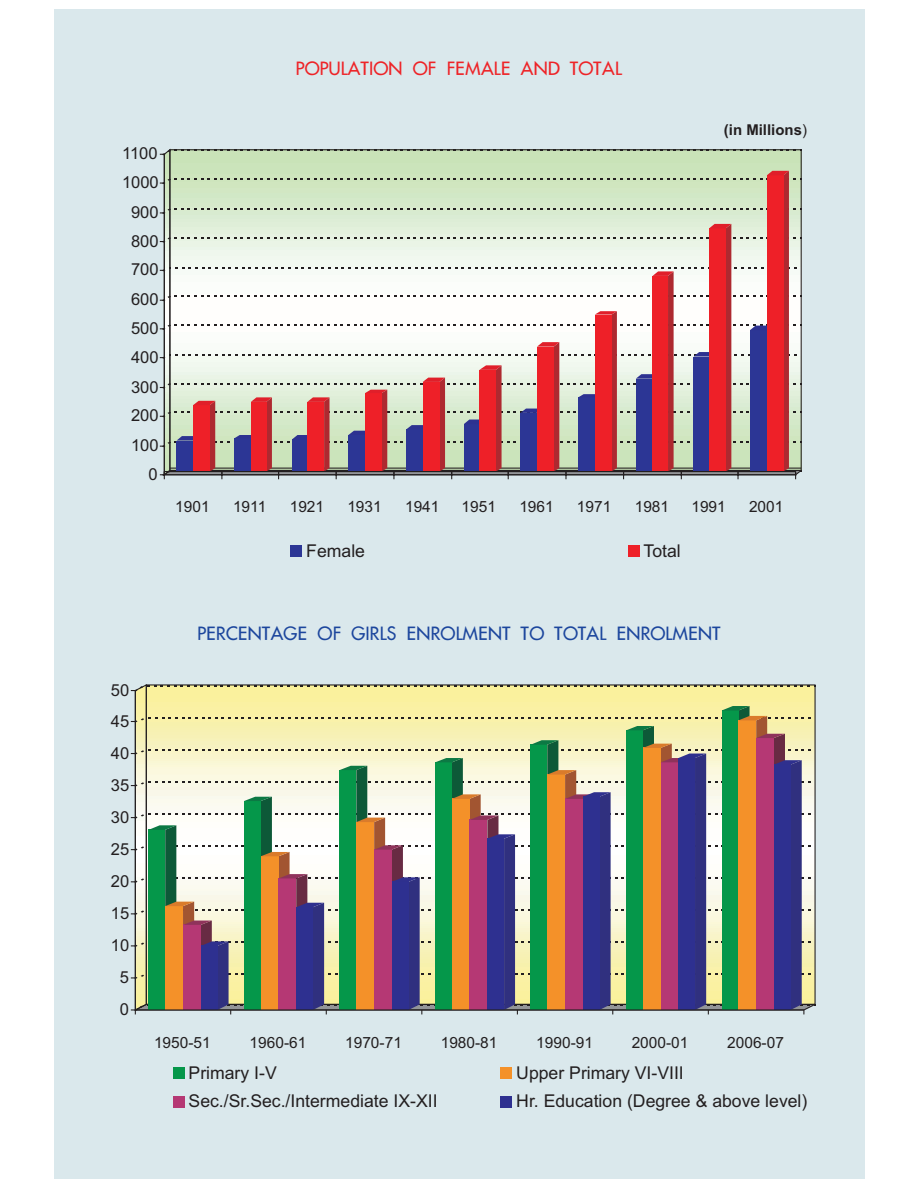
<style>
.page{position:relative;width:918px;height:1188px;background:#fff}
.page>*{position:absolute;margin:0;border:0;box-sizing:border-box;transform-origin:0 0}
.t1{font:100 22.5px "Futura";color:#1c469d}
.t2{font:100 22.5px "Futura";color:#ee2327}
.t3{font:17.7px "Arial";color:#231f20}
.t4{font:16.5px "Arial";color:#231f20}
.t5{font:15.45px "Arial";color:#231f20}
.t6{font:700 15px "Arial";color:#231f20}
.s1{font-weight:400}
</style>
<div class="page">
<div style="left:54px;top:9px;width:810px;height:1170px;background:#dae8ec"></div>
<svg style="left:160px;top:148px;width:642px;height:331px;background:#d0bcb5"></svg>
<div style="left:291px;top:545px;width:11px;height:12px;background:#2c3695"></div>
<div style="left:628px;top:545px;width:11px;height:12px;background:#ee2028"></div>
<svg style="left:131px;top:684px;width:685px;height:330px;background:#a8a18c"></svg>
<div style="left:173px;top:1068px;width:11px;height:11px;background:#05974a"></div>
<div style="left:501px;top:1068px;width:11px;height:11px;background:#f49129"></div>
<div style="left:173px;top:1096px;width:11px;height:12px;background:#b53874"></div>
<div style="left:501px;top:1096px;width:11px;height:12px;background:#2e3090"></div>
<p class="t2" style="left:296px;top:61px;width:328px">POPULATION OF FEMALE AND TOTAL</p>
<p class="t4" style="left:122px;top:147px;width:37px">1100</p>
<p class="t4" style="left:122px;top:176px;width:38px">1000</p>
<p class="t4" style="left:131px;top:206px;width:29px">900</p>
<p class="t4" style="left:131px;top:235px;width:29px">800</p>
<p class="t4" style="left:131px;top:263px;width:29px">700</p>
<p class="t4" style="left:131px;top:293px;width:29px">600</p>
<p class="t4" style="left:131px;top:322px;width:29px">500</p>
<p class="t4" style="left:131px;top:351px;width:29px">400</p>
<p class="t4" style="left:131px;top:381px;width:29px">300</p>
<p class="t4" style="left:131px;top:409px;width:29px">200</p>
<p class="t4" style="left:131px;top:439px;width:29px">100</p>
<p class="t4" style="left:149px;top:468px;width:11px">0</p>
<p class="t6" style="left:724px;top:124px;width:85px">(in Millions<span class="s1">)</span></p>
<p class="t5" style="left:175px;top:501px;width:36px">1901</p>
<p class="t5" style="left:233px;top:501px;width:35px">1911</p>
<p class="t5" style="left:290px;top:501px;width:36px">1921</p>
<p class="t5" style="left:347px;top:501px;width:36px">1931</p>
<p class="t5" style="left:405px;top:501px;width:36px">1941</p>
<p class="t5" style="left:462px;top:501px;width:36px">1951</p>
<p class="t5" style="left:519px;top:501px;width:36px">1961</p>
<p class="t5" style="left:577px;top:501px;width:36px">1971</p>
<p class="t5" style="left:635px;top:501px;width:36px">1981</p>
<p class="t5" style="left:691px;top:501px;width:36px">1991</p>
<p class="t5" style="left:749px;top:501px;width:36px">2001</p>
<p class="t3" style="left:306px;top:544px;width:60px">Female</p>
<p class="t3" style="left:644px;top:544px;width:39px">Total</p>
<p class="t4" style="left:111px;top:684px;width:20px">50</p>
<p class="t4" style="left:111px;top:715px;width:20px">45</p>
<p class="t4" style="left:111px;top:747px;width:20px">40</p>
<p class="t4" style="left:111px;top:779px;width:20px">35</p>
<p class="t4" style="left:111px;top:811px;width:20px">30</p>
<p class="t4" style="left:111px;top:843px;width:20px">25</p>
<p class="t4" style="left:111px;top:875px;width:20px">20</p>
<p class="t4" style="left:111px;top:907px;width:20px">15</p>
<p class="t4" style="left:111px;top:939px;width:20px">10</p>
<p class="t4" style="left:120px;top:971px;width:11px">5</p>
<p class="t4" style="left:120px;top:1003px;width:11px">0</p>
<p class="t1" style="left:198px;top:625px;width:525px">PERCENTAGE OF GIRLS ENROLMENT TO TOTAL ENROLMENT</p>
<p class="t5" style="left:154px;top:1037px;width:58px">1950-51</p>
<p class="t5" style="left:250px;top:1037px;width:58px">1960-61</p>
<p class="t5" style="left:345px;top:1037px;width:58px">1970-71</p>
<p class="t5" style="left:441px;top:1037px;width:58px">1980-81</p>
<p class="t5" style="left:536px;top:1037px;width:58px">1990-91</p>
<p class="t5" style="left:632px;top:1037px;width:58px">2000-01</p>
<p class="t5" style="left:727px;top:1037px;width:58px">2006-07</p>
<p class="t3" style="left:189px;top:1066px;width:90px">Primary I-V</p>
<p class="t3" style="left:516px;top:1066px;width:169px">Upper Primary VI-VIII</p>
<p class="t3" style="left:189px;top:1094px;width:250px">Sec./Sr.Sec./Intermediate IX-XII</p>
<p class="t3" style="left:516px;top:1094px;width:293px">Hr. Education (Degree &amp; above level)</p>
</div>
